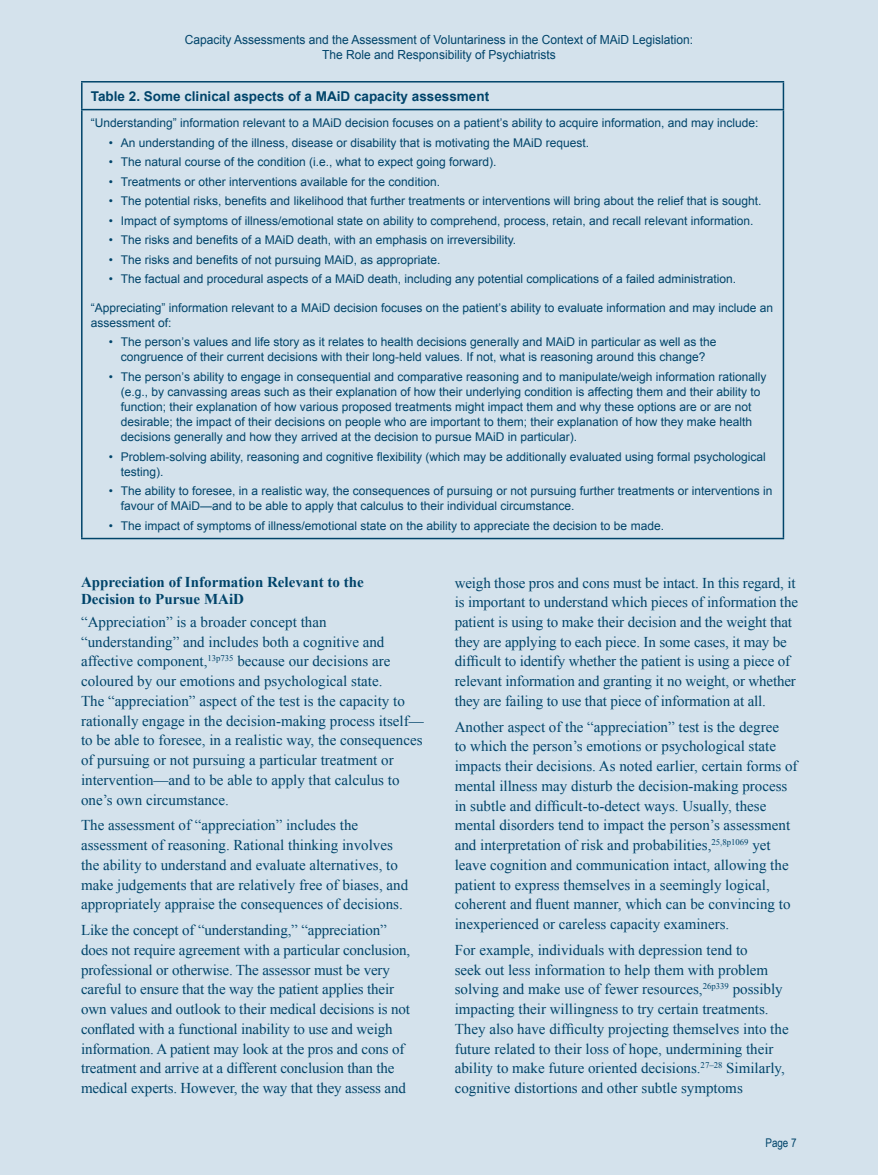
<style>
.page{position:relative;width:878px;height:1175px;background:#fff}
.page>*{position:absolute;margin:0;border:0;box-sizing:border-box;transform-origin:0 0}
.t1{font:15px/19.8px "Times New Roman";color:#00446a}
.t2{font:700 15px/16.8px "Times New Roman";color:#00446a}
.t3{font:700 13.5px "Arial";color:#00446a}
.t4{font:12.45px/15px "Arial";color:#00446a;text-align:center;scale:.96 1}
.t5{font:12px/15px "Arial";color:#00446a}
.t6{font:12px "Arial Narrow";color:#00446a}
</style>
<div class="page">
<div style="left:0;top:0;width:878px;height:1174px;background:#d4e2ec"></div>
<hr style="left:81px;top:81px;width:703px;height:1px;background:#00446a">
<svg style="left:81px;top:83px;width:1px;height:26px"></svg>
<hr style="left:782px;top:83px;width:2px;height:26px;background:#00446a">
<hr style="left:81px;top:109px;width:703px;height:1px;background:#00446a">
<hr style="left:81px;top:110px;width:1px;height:428px;background:#00446a">
<hr style="left:782px;top:110px;width:2px;height:428px;background:#00446a">
<hr style="left:81px;top:538px;width:703px;height:1px;background:#00446a">
<p class="t4" style="left:185px;top:32px;width:531px">Capacity Assessments and the Assessment of Voluntariness in the Context of MAiD Legislation:<br>The Role and Responsibility of Psychiatrists</p>
<p class="t3" style="left:91px;top:87px;width:400px">Table 2. Some clinical aspects of a MAiD capacity assessment</p>
<p class="t5" style="left:91px;top:116px;width:669px">“Understanding” information relevant to a MAiD decision focuses on a patient’s ability to acquire information, and may include:</p>
<p class="t5" style="left:109px;top:135px;width:482px">• An understanding of the illness, disease or disability that is motivating the MAiD request.</p>
<p class="t5" style="left:109px;top:155px;width:389px">• The natural course of the condition (i.e., what to expect going forward).</p>
<p class="t5" style="left:109px;top:174px;width:333px">• Treatments or other interventions available for the condition.</p>
<p class="t5" style="left:109px;top:194px;width:654px">• The potential risks, benefits and likelihood that further treatments or interventions will bring about the relief that is sought.</p>
<p class="t5" style="left:109px;top:213px;width:646px">• Impact of symptoms of illness/emotional state on ability to comprehend, process, retain, and recall relevant information.</p>
<p class="t5" style="left:109px;top:233px;width:409px">• The risks and benefits of a MAiD death, with an emphasis on irreversibility.</p>
<p class="t5" style="left:109px;top:252px;width:333px">• The risks and benefits of not pursuing MAiD, as appropriate.</p>
<p class="t5" style="left:109px;top:272px;width:628px">• The factual and procedural aspects of a MAiD death, including any potential complications of a failed administration.</p>
<p class="t5" style="left:91px;top:300px;width:684px">“Appreciating” information relevant to a MAiD decision focuses on the patient’s ability to evaluate information and may include an assessment of:</p>
<p class="t5" style="left:109px;top:335px;width:609px;text-align:center">• The person’s values and life story as it relates to health decisions generally and MAiD in particular as well as the congruence of their current decisions with their long-held values. If not, what is reasoning around this change?</p>
<p class="t5" style="left:121px;top:369px;width:647px;text-indent:-12px">• The person’s ability to engage in consequential and comparative reasoning and to manipulate/weigh information rationally (e.g., by canvassing areas such as their explanation of how their underlying condition is affecting them and their ability to function; their explanation of how various proposed treatments might impact them and why these options are or are not desirable; the impact of their decisions on people who are important to them; their explanation of how they make health decisions generally and how they arrived at the decision to pursue MAiD in particular).</p>
<p class="t5" style="left:121px;top:449px;width:646px;text-indent:-12px">• Problem-solving ability, reasoning and cognitive flexibility (which may be additionally evaluated using formal psychological testing).</p>
<p class="t5" style="left:121px;top:483px;width:653px;text-indent:-12px">• The ability to foresee, in a realistic way, the consequences of pursuing or not pursuing further treatments or interventions in favour of MAiD—and to be able to apply that calculus to their individual circumstance.</p>
<p class="t5" style="left:109px;top:518px;width:556px">• The impact of symptoms of illness/emotional state on the ability to appreciate the decision to be made.</p>
<p class="t2" style="left:81px;top:573px;width:284px">Appreciation of Information Relevant to the<br>Decision to Pursue MAiD</p>
<p class="t1" style="left:81px;top:612px;width:344px">“Appreciation” is a broader concept than “understanding” and includes both a cognitive and affective component,<sup>13p735</sup> because our decisions are coloured by our emotions and psychological state.<br>The “appreciation” aspect of the test is the capacity to rationally engage in the decision-making process itself— to be able to foresee, in a realistic way, the consequences of pursuing or not pursuing a particular treatment or intervention—and to be able to apply that calculus to one’s own circumstance.</p>
<p class="t1" style="left:81px;top:815px;width:328px">The assessment of “appreciation” includes the assessment of reasoning. Rational thinking involves the ability to understand and evaluate alternatives, to make judgements that are relatively free of biases, and appropriately appraise the consequences of decisions.</p>
<p class="t1" style="left:81px;top:920px;width:331px">Like the concept of “understanding,” “appreciation” does not require agreement with a particular conclusion, professional or otherwise. The assessor must be very careful to ensure that the way the patient applies their own values and outlook to their medical decisions is not conflated with a functional inability to use and weigh information. A patient may look at the pros and cons of treatment and arrive at a different conclusion than the medical experts. However, the way that they assess and</p>
<p class="t1" style="left:455px;top:572px;width:345px">weigh those pros and cons must be intact. In this regard, it is important to understand which pieces of information the patient is using to make their decision and the weight that they are applying to each piece. In some cases, it may be difficult to identify whether the patient is using a piece of relevant information and granting it no weight, or whether they are failing to use that piece of information at all.</p>
<p class="t1" style="left:455px;top:716px;width:344px">Another aspect of the “appreciation” test is the degree<br>to which the person’s emotions or psychological state impacts their decisions. As noted earlier, certain forms of mental illness may disturb the decision-making process in subtle and difficult-to-detect ways. Usually, these mental disorders tend to impact the person’s assessment and interpretation of risk and probabilities,<sup>25,8p1069</sup> yet leave cognition and communication intact, allowing the patient to express themselves in a seemingly logical, coherent and fluent manner, which can be convincing to inexperienced or careless capacity examiners.</p>
<p class="t1" style="left:454px;top:939px;width:335px">For example, individuals with depression tend to<br>seek out less information to help them with problem solving and make use of fewer resources,<sup>26p339</sup> possibly impacting their willingness to try certain treatments.<br>They also have difficulty projecting themselves into the future related to their loss of hope, undermining their ability to make future oriented decisions.<sup>27–28</sup> Similarly, cognitive distortions and other subtle symptoms</p>
<p class="t6" style="left:765px;top:1133px;width:33px">Page 7</p>
</div>
